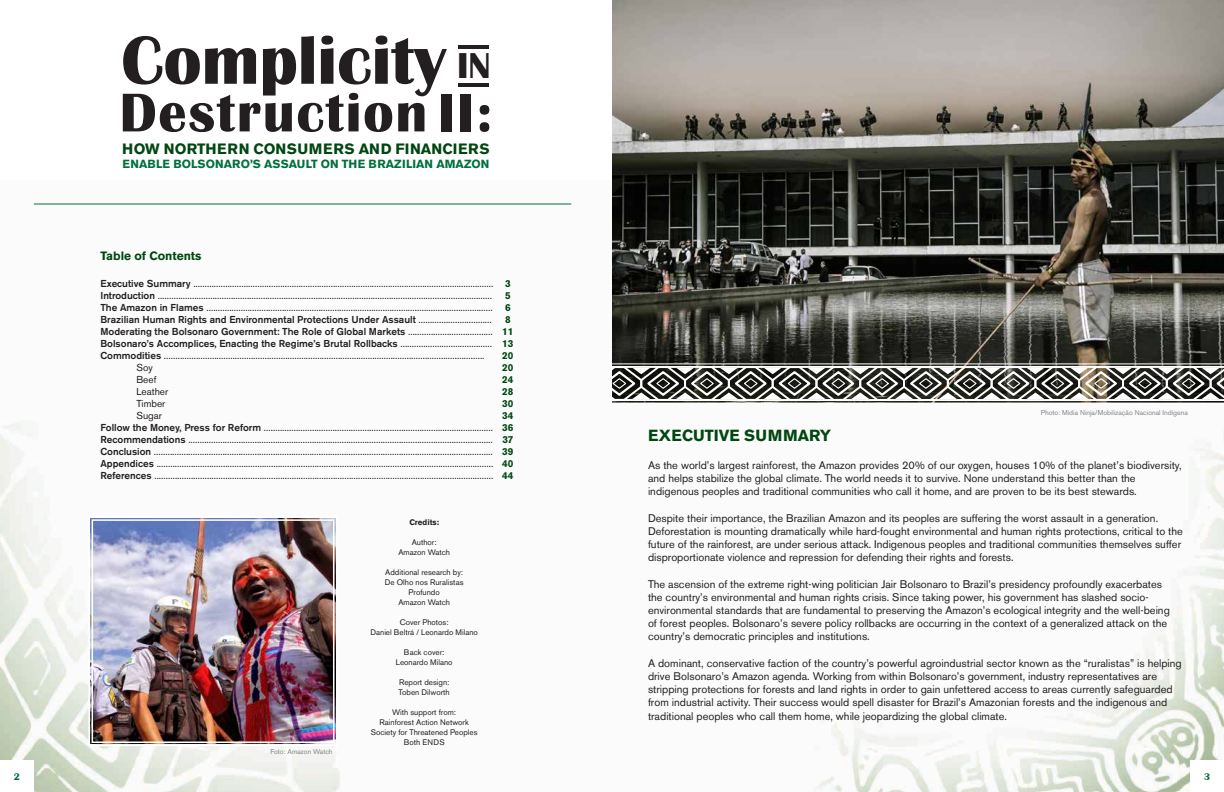
<style>
.page{position:relative;width:1224px;height:792px;background:#fff}
.page>*{position:absolute;margin:0;border:0;box-sizing:border-box;transform-origin:0 0}
.t1{font:700 70.6px "Britannic";color:#231f20}
.t2{font:700 56.5px "Britannic";letter-spacing:.03em;color:#231f20}
.t3{font:700 16px "Akzidenz Grotesk BE";color:#004711}
.t4{font:700 14.9px "Akzidenz Grotesk BE";letter-spacing:.02em;color:#004711}
.t5{font:700 12px "Akzidenz Grotesk BE";color:#004711}
.t6{font:700 11.8px "Akzidenz Grotesk BE";color:#00703c}
.t7{font:11px/13.2px "Akzidenz Grotesk BE";color:#231f20}
.t8{font:10px "Akzidenz Grotesk BE";color:#231f20}
.t9{font:500 10px "Akzidenz Grotesk BE";color:#231f20}
.t10{font:700 10px/12px "Akzidenz Grotesk BE";color:#004711}
.t11{font:700 10px "Britannic";color:#00703c}
.t12{font:8px/10px "Akzidenz Grotesk BE";color:#231f20;text-align:center}
.t13{font:700 8px "Akzidenz Grotesk BE";color:#231f20}
.t14{font:7px "Akzidenz Grotesk BE";color:#828487}
.s1{font-size:37.1px}
.s2{font-weight:500}
.s3{font-weight:400}
</style>
<div class="page">
<img style="left:0;top:203px;width:1224px;height:589px">
<img style="left:612px;top:0;width:612px;height:365px">
<hr style="left:458px;top:46px;width:31px;height:3px;background:#231f20">
<hr style="left:458px;top:83px;width:31px;height:4px;background:#231f20">
<hr style="left:34px;top:204px;width:537px;height:1px;background:#00703c">
<div style="left:0;top:760px;width:34px;height:32px;background:#fff"></div>
<div style="left:1190px;top:760px;width:34px;height:32px;background:#fff"></div>
<hr style="left:612px;top:363px;width:612px;height:1px;background:#fff">
<hr style="left:612px;top:403px;width:612px;height:1px;background:#fff">
<svg style="left:612px;top:365px;width:612px;height:37px"></svg>
<img style="left:88px;top:516px;width:250px;height:231px">
<div style="left:92px;top:519px;width:243px;height:224px;border:2px solid #fff"></div>
<h1 class="t1" style="left:121px;top:21px;width:371px">Complicity <span class="s1">IN</span></h1>
<h2 class="t2" style="left:120px;top:81px;width:375px">Destruction II:</h2>
<h3 class="t4" style="left:122px;top:140px;width:369px">HOW NORTHERN CONSUMERS AND FINANCIERS</h3>
<p class="t6" style="left:122px;top:157px;width:369px">ENABLE BOLSONARO’S ASSAULT ON THE BRAZILIAN AMAZON</p>
<p class="t5" style="left:100px;top:249px;width:103px">Table of Contents</p>
<p class="t8" style="left:100px;top:277px;width:394px"><span class="s2">Executive Summary</span> ...................................................................................................................................</p>
<p class="t8" style="left:100px;top:289px;width:393px"><span class="s2">Introduction</span> ..................................................................................................................................................</p>
<p class="t8" style="left:100px;top:301px;width:394px"><span class="s2">The Amazon in Flames</span> .............................................................................................................................</p>
<p class="t9" style="left:100px;top:313px;width:393px">Brazilian Human Rights and Environmental Protections Under Assault <span class="s3">................................</span></p>
<p class="t9" style="left:100px;top:325px;width:394px">Moderating the Bolsonaro Government: The Role of Global Markets <span class="s3">.....................................</span></p>
<p class="t9" style="left:100px;top:337px;width:393px">Bolsonaro’s Accomplices, Enacting the Regime’s Brutal Rollbacks <span class="s3">........................................</span></p>
<p class="t8" style="left:100px;top:349px;width:386px"><span class="s2">Commodities</span> ............................................................................................................................................</p>
<p class="t8" style="left:136px;top:361px;width:18px">Soy</p>
<p class="t8" style="left:136px;top:373px;width:22px">Beef</p>
<p class="t8" style="left:136px;top:385px;width:33px">Leather</p>
<p class="t8" style="left:136px;top:397px;width:30px">Timber</p>
<p class="t8" style="left:136px;top:409px;width:27px">Sugar</p>
<p class="t8" style="left:100px;top:421px;width:394px"><span class="s2">Follow the Money, Press for Reform</span> ....................................................................................................</p>
<p class="t8" style="left:100px;top:433px;width:394px"><span class="s2">Recommendations</span> .....................................................................................................................................</p>
<p class="t8" style="left:100px;top:445px;width:394px"><span class="s2">Conclusion</span> ....................................................................................................................................................</p>
<p class="t8" style="left:100px;top:457px;width:394px"><span class="s2">Appendices</span> ...................................................................................................................................................</p>
<p class="t8" style="left:100px;top:469px;width:394px"><span class="s2">References</span> ....................................................................................................................................................</p>
<p class="t10" style="left:502px;top:277px;width:13px">3<br>5<br>6<br>8<br>11<br>13<br>20<br>20<br>24<br>28<br>30<br>34<br>36<br>37<br>39<br>40<br>44</p>
<p class="t14" style="left:270px;top:747px;width:64px">Foto: Amazon Watch</p>
<p class="t13" style="left:409px;top:517px;width:31px">Credits:</p>
<p class="t12" style="left:398px;top:537px;width:53px">Author:<br>Amazon Watch</p>
<p class="t12" style="left:385px;top:567px;width:80px">Additional research by:<br>De Olho nos Ruralistas<br>Profundo<br>Amazon Watch</p>
<p class="t12" style="left:371px;top:617px;width:109px">Cover Photos:<br>Daniel Beltrá / Leonardo Milano</p>
<p class="t12" style="left:396px;top:647px;width:58px">Back cover:<br>Leonardo Milano</p>
<p class="t12" style="left:399px;top:677px;width:53px;text-align:left">Report design:<br>Toben Dilworth</p>
<p class="t12" style="left:371px;top:707px;width:108px">With support from:<br>Rainforest Action Network<br>Society for Threatened Peoples<br>Both ENDS</p>
<p class="t14" style="left:1041px;top:409px;width:149px">Photo: Mídia Ninja/Mobilização Nacional Indígena</p>
<h3 class="t3" style="left:648px;top:426px;width:185px">EXECUTIVE SUMMARY</h3>
<p class="t7" style="left:648px;top:458px;width:535px">As the world’s largest rainforest, the Amazon provides 20% of our oxygen, houses 10% of the planet’s biodiversity, and helps stabilize the global climate. The world needs it to survive. None understand this better than the indigenous peoples and traditional communities who call it home, and are proven to be its best stewards.</p>
<p class="t7" style="left:648px;top:511px;width:536px">Despite their importance, the Brazilian Amazon and its peoples are suffering the worst assault in a generation.<br>Deforestation is mounting dramatically while hard-fought environmental and human rights protections, critical to the future of the rainforest, are under serious attack. Indigenous peoples and traditional communities themselves suffer disproportionate violence and repression for defending their rights and forests.</p>
<p class="t7" style="left:648px;top:577px;width:523px">The ascension of the extreme right-wing politician Jair Bolsonaro to Brazil’s presidency profoundly exacerbates the country’s environmental and human rights crisis. Since taking power, his government has slashed socio&shy;environmental standards that are fundamental to preserving the Amazon’s ecological integrity and the well-being of forest peoples. Bolsonaro’s severe policy rollbacks are occurring in the context of a generalized attack on the country’s democratic principles and institutions.</p>
<p class="t7" style="left:648px;top:656px;width:535px">A dominant, conservative faction of the country’s powerful agroindustrial sector known as the “ruralistas” is helping drive Bolsonaro’s Amazon agenda. Working from within Bolsonaro’s government, industry representatives are stripping protections for forests and land rights in order to gain unfettered access to areas currently safeguarded from industrial activity. Their success would spell disaster for Brazil’s Amazonian forests and the indigenous and traditional peoples who call them home, while jeopardizing the global climate.</p>
<p class="t11" style="left:14px;top:771px;width:8px">2</p>
<p class="t11" style="left:1204px;top:771px;width:8px">3</p>
</div>
